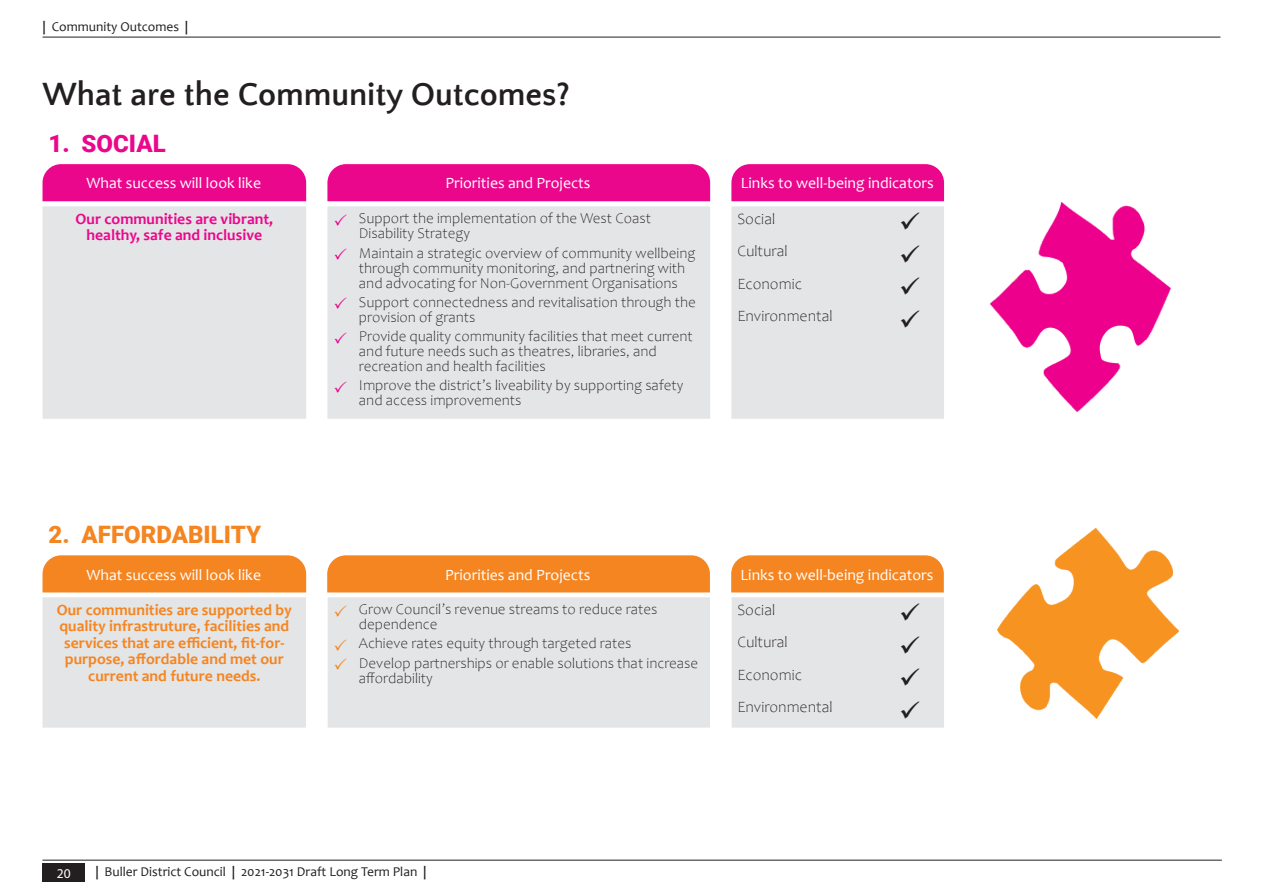
<style>
.page{position:relative;width:1263px;height:893px;background:#fff}
.page>*{position:absolute;margin:0;border:0;box-sizing:border-box;transform-origin:0 0}
.Heading_2_-_Black_22{font:700 33px "Quattrocento Sans";color:#231f20}
.Heading_-_1A{font:900 24px "Roboto";color:#f58521}
.Heading_-_1A-2{font:900 24px "Roboto";color:#eb078c}
.Normal{font:700 15.75px/16.5px "Candara";color:#f58521;text-align:center}
.Normal-2{font:15.75px "Candara";color:#fff}
.Normal-3{font:300 15.75px "Candara";color:#231f20}
.Normal-4{font:700 15.75px/16.5px "Candara";color:#eb078c;text-align:center}
.t1{font:300 15px/15px "Candara";color:#231f20}
.t2{font:13.5px "Candara";color:#231f20}
.t3{font:13.5px "Myriad Pro";color:#fff}
.s1{font-weight:700}
.s2{color:#eb078c}
.s3{color:#f58521}
</style>
<div class="page">
<div style="left:43px;top:863px;width:42px;height:19px;background:#231f20"></div>
<hr style="left:43px;top:860px;width:1179px;height:1px;background:#231f20">
<hr style="left:43px;top:37px;width:1177px;height:1px;background:#231f20">
<div style="left:43px;top:206px;width:901px;height:213px;background:#e4e5e7"></div>
<div style="left:43px;top:597px;width:901px;height:131px;background:#e4e5e7"></div>
<svg style="left:306px;top:597px;width:425px;height:131px;background:#e6e7e9"></svg>
<div style="left:43px;top:164px;width:263px;height:37px;background:#eb078c"></div>
<div style="left:731px;top:164px;width:213px;height:37px;background:#eb078c"></div>
<div style="left:327px;top:164px;width:383px;height:37px;background:#eb078c"></div>
<div style="left:327px;top:555px;width:383px;height:37px;background:#f58521"></div>
<div style="left:731px;top:555px;width:213px;height:37px;background:#f58521"></div>
<div style="left:43px;top:555px;width:263px;height:37px;background:#f58521"></div>
<img style="left:991px;top:202px;width:179px;height:210px">
<img style="left:998px;top:528px;width:180px;height:191px">
<svg style="left:901px;top:212px;width:18px;height:18px"></svg>
<svg style="left:901px;top:245px;width:18px;height:17px"></svg>
<svg style="left:901px;top:277px;width:18px;height:18px"></svg>
<svg style="left:901px;top:310px;width:18px;height:17px"></svg>
<svg style="left:901px;top:603px;width:18px;height:18px"></svg>
<svg style="left:901px;top:636px;width:18px;height:17px"></svg>
<svg style="left:901px;top:668px;width:18px;height:18px"></svg>
<svg style="left:901px;top:701px;width:18px;height:17px"></svg>
<p class="t2" style="left:43px;top:18px;width:147px"><span class="s1">|</span> Community Outcomes <span class="s1">|</span></p>
<p class="Heading_2_-_Black_22" style="left:43px;top:77px;width:529px">What are the Community Outcomes?</p>
<p class="Heading_-_1A-2" style="left:49px;top:127px;width:119px">1. SOCIAL</p>
<p class="Normal-2" style="left:87px;top:173px;width:176px">What success will look like</p>
<p class="Normal-2" style="left:445px;top:173px;width:147px">Priorities and Projects</p>
<p class="Normal-2" style="left:741px;top:173px;width:194px">Links to well-being indicators</p>
<p class="Normal-4" style="left:76px;top:210px;width:199px">Our communities are vibrant, healthy, safe and inclusive</p>
<p class="t1" style="left:359px;top:211px;width:294px;text-indent:-26px"><span class="s2">✓</span> Support the implementation of the West Coast<br>Disability Strategy</p>
<p class="t1" style="left:359px;top:245px;width:338px;text-indent:-26px"><span class="s2">✓</span> Maintain a strategic overview of community wellbeing through community monitoring, and partnering with and advocating for Non-Government Organisations</p>
<p class="t1" style="left:359px;top:295px;width:338px;text-indent:-26px"><span class="s2">✓</span> Support connectedness and revitalisation through the provision of grants</p>
<p class="t1" style="left:359px;top:329px;width:335px;text-indent:-26px"><span class="s2">✓</span> Provide quality community facilities that meet current and future needs such as theatres, libraries, and recreation and health facilities</p>
<p class="t1" style="left:359px;top:378px;width:326px;text-indent:-26px"><span class="s2">✓</span> Improve the district’s liveability by supporting safety and access improvements</p>
<p class="Normal-3" style="left:737px;top:210px;width:39px">Social</p>
<p class="Normal-3" style="left:737px;top:243px;width:52px">Cultural</p>
<p class="Normal-3" style="left:737px;top:275px;width:66px">Economic</p>
<p class="Normal-3" style="left:737px;top:308px;width:97px">Environmental</p>
<p class="Heading_-_1A" style="left:49px;top:518px;width:214px">2. AFFORDABILITY</p>
<p class="Normal-2" style="left:87px;top:565px;width:176px">What success will look like</p>
<p class="Normal-2" style="left:445px;top:565px;width:147px">Priorities and Projects</p>
<p class="Normal-2" style="left:740px;top:565px;width:194px">Links to well-being indicators</p>
<p class="Normal" style="left:57px;top:601px;width:237px">Our communities are supported by quality infrastruture, facilities and services that are efficient, fit-for&shy;purpose, affordable and met our current and future needs.</p>
<p class="t1" style="left:359px;top:602px;width:300px;text-indent:-26px"><span class="s3">✓</span> Grow Council’s revenue streams to reduce rates dependence</p>
<p class="t1" style="left:333px;top:636px;width:300px"><span class="s3">✓</span> Achieve rates equity through targeted rates</p>
<p class="t1" style="left:359px;top:656px;width:341px;text-indent:-26px"><span class="s3">✓</span> Develop partnerships or enable solutions that increase affordability</p>
<p class="Normal-3" style="left:737px;top:601px;width:39px">Social</p>
<p class="Normal-3" style="left:737px;top:633px;width:52px">Cultural</p>
<p class="Normal-3" style="left:737px;top:666px;width:66px">Economic</p>
<p class="Normal-3" style="left:737px;top:698px;width:97px">Environmental</p>
<p class="t3" style="left:57px;top:865px;width:15px">20</p>
<p class="t2" style="left:95px;top:863px;width:333px"><span class="s1">|</span> Buller District Council <span class="s1">|</span> 2021-2031 Draft Long Term Plan <span class="s1">|</span></p>
</div>
